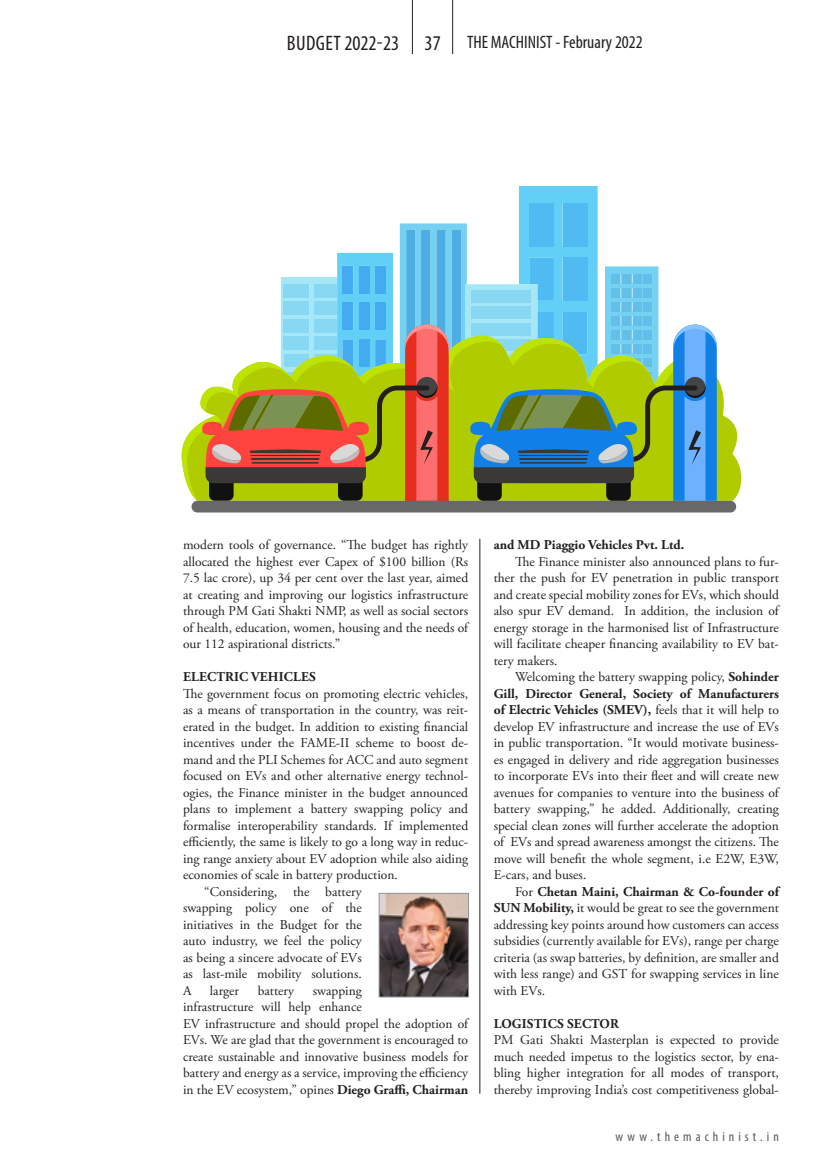
<style>
.page{position:relative;width:830px;height:1161px;background:#fff}
.page>*{position:absolute;margin:0;border:0;box-sizing:border-box;transform-origin:0 0}
.t1{font:condensed 21px "Myriad Pro";letter-spacing:.01em;color:#231f20}
.t2{font:condensed 18px "Myriad Pro";color:#231f20}
.t3{font:13.5px/16.5px "Adobe Garamond Pro";color:#231f20;text-align:justify}
.t4{font:700 13.5px "Adobe Garamond Pro";letter-spacing:.015em;color:#231f20}
.t5{font:condensed 13.5px "Myriad Pro";letter-spacing:.3em;color:#57585a}
.s1{font-weight:700}
</style>
<div class="page">
<hr style="left:412px;top:0;width:1px;height:54px;background:#231f20">
<hr style="left:452px;top:0;width:1px;height:54px;background:#231f20">
<hr style="left:479px;top:539px;width:1px;height:554px;background:#231f20">
<img style="left:380px;top:895px;width:86px;height:100px">
<div style="left:378px;top:893px;width:90px;height:104px;border:1px solid #939598"></div>
<svg style="left:716px;top:340px;width:24px;height:161px"></svg>
<div style="left:191px;top:501px;width:544px;height:11px;background:#686868;border-radius:6px"></div>
<svg style="left:181px;top:186px;width:535px;height:315px"></svg>
<h1 class="t1" style="left:287px;top:31px;width:155px">BUDGET 2022-23 37</h1>
<h2 class="t2" style="left:467px;top:31px;width:177px">THE MACHINIST - February 2022</h2>
<p class="t3" style="left:183px;top:537px;width:286px">modern tools of governance. “The budget has rightly allocated the highest ever Capex of $100 billion (Rs 7.5 lac crore), up 34 per cent over the last year, aimed at creating and improving our logistics infrastructure through PM Gati Shakti NMP, as well as social sectors of health, education, women, housing and the needs of our 112 aspirational districts.”</p>
<p class="t4" style="left:183px;top:669px;width:134px">ELECTRIC VEHICLES</p>
<p class="t3" style="left:183px;top:685px;width:286px">The government focus on promoting electric vehicles, as a means of transportation in the country, was reit&shy;erated in the budget. In addition to existing financial incentives under the FAME-II scheme to boost de&shy;mand and the PLI Schemes for ACC and auto segment focused on EVs and other alternative energy technol&shy;ogies, the Finance minister in the budget announced plans to implement a battery swapping policy and formalise interoperability standards. If implemented efficiently, the same is likely to go a long way in reduc&shy;ing range anxiety about EV adoption while also aiding economies of scale in battery production.</p>
<p class="t3" style="left:183px;top:883px;width:180px;text-indent:21px">“Considering, the battery swapping policy one of the initiatives in the Budget for the auto industry, we feel the policy as being a sincere advocate of EVs as last-mile mobility solutions.<br>A</p>
<p class="t3" style="left:210px;top:982px;width:31px">larger</p>
<p class="t3" style="left:257px;top:982px;width:38px">battery</p>
<p class="t3" style="left:183px;top:982px;width:286px;text-align:left;text-indent:130px">swapping<br>infrastructure will help enhance<br>EV infrastructure and should propel the adoption of EVs. We are glad that the government is encouraged to create sustainable and innovative business models for battery and energy as a service, improving the efficiency in the EV ecosystem,” opines <span class="s1">Diego Graffi, Chairman</span></p>
<p class="t4" style="left:493px;top:537px;width:192px">and MD Piaggio Vehicles Pvt. Ltd.</p>
<p class="t3" style="left:493px;top:553px;width:286px;text-indent:21px">The Finance minister also announced plans to fur&shy;ther the push for EV penetration in public transport and create special mobility zones for EVs, which should also spur EV demand. In addition, the inclusion of energy storage in the harmonised list of Infrastructure will facilitate cheaper financing availability to EV bat&shy;tery makers.</p>
<p class="t3" style="left:493px;top:669px;width:286px;text-indent:21px">Welcoming the battery swapping policy, <span class="s1">Sohinder Gill, Director General, Society of Manufacturers of Electric Vehicles (SMEV),</span> feels that it will help to develop EV infrastructure and increase the use of EVs in public transportation. “It would motivate business&shy;es engaged in delivery and ride aggregation businesses to incorporate EVs into their fleet and will create new avenues for companies to venture into the business of battery swapping,” he added. Additionally, creating special clean zones will further accelerate the adoption of EVs and spread awareness amongst the citizens. The move will benefit the whole segment, i.e E2W, E3W, E-cars, and buses.</p>
<p class="t3" style="left:493px;top:883px;width:286px;text-indent:21px">For <span class="s1">Chetan Maini, Chairman &amp; Co-founder of SUN Mobility,</span> it would be great to see the government addressing key points around how customers can access subsidies (currently available for EVs), range per charge criteria (as swap batteries, by definition, are smaller and with less range) and GST for swapping services in line with EVs.</p>
<p class="t4" style="left:493px;top:1015px;width:127px">LOGISTICS SECTOR</p>
<p class="t3" style="left:493px;top:1032px;width:286px">PM Gati Shakti Masterplan is expected to provide much needed impetus to the logistics sector, by ena&shy;bling higher integration for all modes of transport, thereby improving India’s cost competitiveness global-</p>
<p class="t5" style="left:615px;top:1128px;width:165px">www.themachinist.in</p>
</div>
